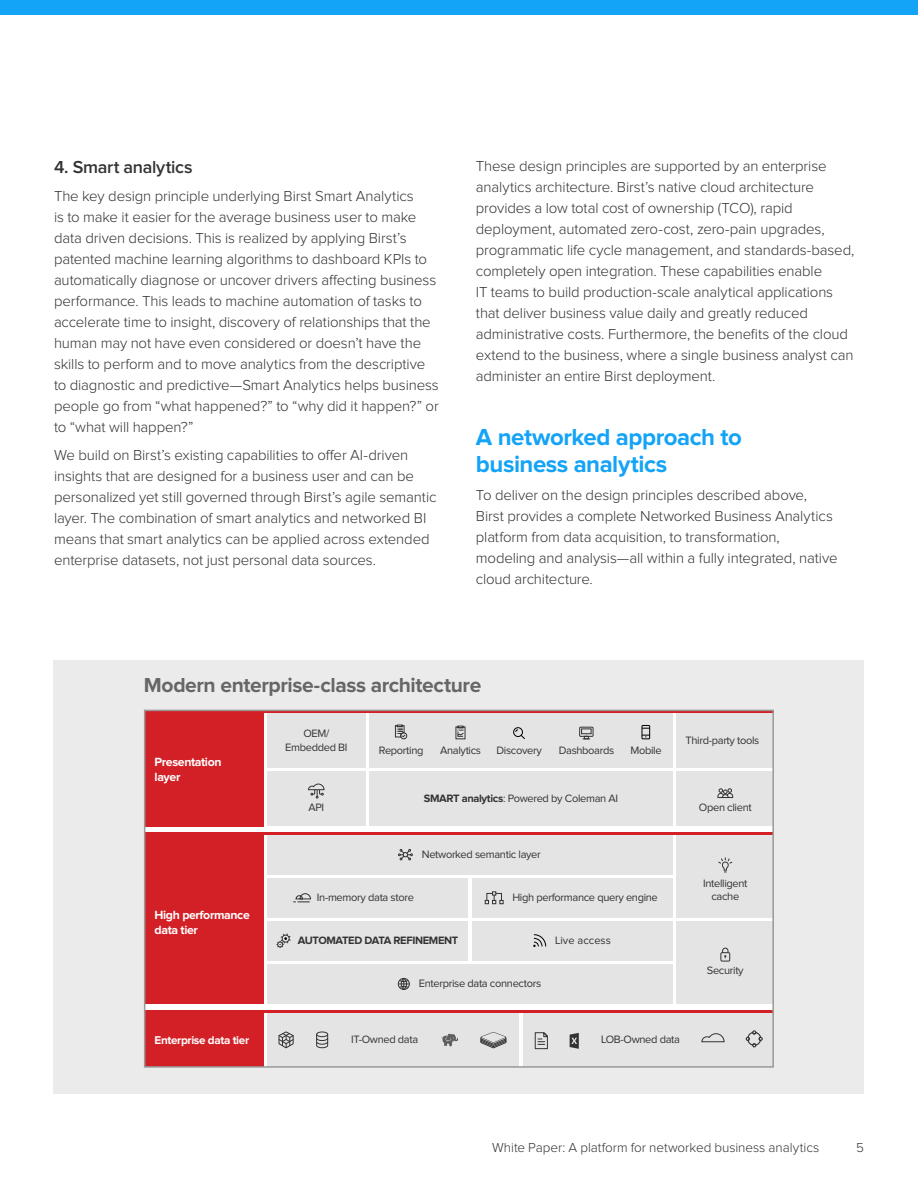
<style>
.page{position:relative;width:918px;height:1188px;background:#fff}
.page>*{position:absolute;margin:0;border:0;box-sizing:border-box;transform-origin:0 0}
.Body_Subheads{font:700 24px/27px "Proxima Nova";letter-spacing:-.02em;color:#13a3f7}
.C-Head{font:700 21px "Proxima Nova";letter-spacing:-.02em;color:#666}
.C-Head-2{font:600 18px "Proxima Nova";letter-spacing:-.015em;color:#333}
.Body{font:300 15px/21px "Proxima Nova";letter-spacing:-.01em;color:#333}
.t1{font:300 13.5px "Proxima Nova";letter-spacing:-.005em;color:#333}
.t2{font:700 12.3px/14.7px "Proxima Nova";letter-spacing:-.03em;color:#fff}
.t3{font:700 11.7px "Proxima Nova";letter-spacing:-.03em;color:#fff}
.t4{font:11.1px/13.4px "Proxima Nova";letter-spacing:-.03em;color:#333;text-align:center}
.t5{font:700 11.1px "Proxima Nova";letter-spacing:-.03em;color:#333}
.t6{font:11.1px "Proxima Nova";color:#333}
.s1{font-weight:700}
</style>
<div class="page">
<div style="left:0;top:0;width:918px;height:14px;background:#13a3f7"></div>
<div style="left:54px;top:660px;width:810px;height:434px;background:#ebebeb"></div>
<div style="left:145px;top:710px;width:628px;height:357px;background:#fff"></div>
<div style="left:676px;top:835px;width:97px;height:83px;background:#e4e4e4"></div>
<svg style="left:718px;top:857px;width:15px;height:16px"></svg>
<div style="left:676px;top:713px;width:97px;height:55px;background:#e4e4e4"></div>
<div style="left:369px;top:771px;width:304px;height:55px;background:#e4e4e4"></div>
<div style="left:267px;top:713px;width:98px;height:55px;background:#e4e4e4"></div>
<div style="left:267px;top:771px;width:98px;height:55px;background:#e4e4e4"></div>
<svg style="left:308px;top:783px;width:17px;height:16px"></svg>
<div style="left:676px;top:771px;width:97px;height:55px;background:#e4e4e4"></div>
<svg style="left:717px;top:788px;width:17px;height:10px"></svg>
<div style="left:145px;top:835px;width:119px;height:169px;background:#d32027"></div>
<div style="left:267px;top:835px;width:405px;height:39px;background:#e4e4e4"></div>
<svg style="left:398px;top:849px;width:15px;height:11px"></svg>
<div style="left:267px;top:878px;width:201px;height:40px;background:#e4e4e4"></div>
<svg style="left:293px;top:893px;width:18px;height:9px"></svg>
<div style="left:267px;top:964px;width:405px;height:40px;background:#e4e4e4"></div>
<div style="left:398px;top:978px;width:12px;height:12px;border:1px solid #333;border-radius:50%"></div>
<svg style="left:398px;top:977px;width:11px;height:13px"></svg>
<div style="left:267px;top:921px;width:201px;height:40px;background:#e4e4e4"></div>
<svg style="left:276px;top:933px;width:15px;height:15px"></svg>
<div style="left:472px;top:878px;width:200px;height:40px;background:#e4e4e4"></div>
<svg style="left:485px;top:891px;width:19px;height:13px"></svg>
<div style="left:267px;top:1012px;width:251px;height:55px;background:#e4e4e4"></div>
<div style="left:523px;top:1012px;width:250px;height:55px;background:#e4e4e4"></div>
<div style="left:676px;top:921px;width:97px;height:83px;background:#e4e4e4"></div>
<div style="left:720px;top:952px;width:10px;height:10px;border:1px solid #333"></div>
<svg style="left:722px;top:947px;width:7px;height:11px"></svg>
<div style="left:145px;top:713px;width:119px;height:113px;background:#d32027"></div>
<div style="left:145px;top:1012px;width:119px;height:55px;background:#d32027"></div>
<hr style="left:145px;top:1010px;width:628px;height:2px;background:#d32027">
<hr style="left:145px;top:832px;width:628px;height:3px;background:#d32027">
<div style="left:369px;top:713px;width:304px;height:55px;background:#e4e4e4"></div>
<svg style="left:395px;top:725px;width:13px;height:15px"></svg>
<svg style="left:455px;top:726px;width:11px;height:14px"></svg>
<div style="left:579px;top:727px;width:14px;height:10px;border:1px solid #333"></div>
<svg style="left:583px;top:735px;width:7px;height:4px"></svg>
<div style="left:581px;top:728px;width:11px;height:6px;border:1px solid #333"></div>
<div style="left:642px;top:725px;width:8px;height:14px;border:1px solid #000"></div>
<svg style="left:642px;top:735px;width:8px;height:2px"></svg>
<div style="left:513px;top:727px;width:10px;height:10px;border:1px solid #000;border-radius:50%"></div>
<svg style="left:515px;top:729px;width:10px;height:10px"></svg>
<div style="left:472px;top:921px;width:200px;height:40px;background:#e4e4e4"></div>
<svg style="left:533px;top:934px;width:14px;height:13px"></svg>
<img style="left:441px;top:1033px;width:16px;height:14px">
<svg style="left:278px;top:1031px;width:16px;height:17px"></svg>
<svg style="left:480px;top:1032px;width:26px;height:16px"></svg>
<svg style="left:316px;top:1031px;width:12px;height:17px"></svg>
<svg style="left:534px;top:1032px;width:14px;height:18px"></svg>
<svg style="left:570px;top:1033px;width:9px;height:16px"></svg>
<svg style="left:701px;top:1033px;width:24px;height:10px"></svg>
<svg style="left:745px;top:1030px;width:18px;height:18px"></svg>
<div style="left:144px;top:710px;width:630px;height:358px;border:2px solid #999"></div>
<p class="C-Head-2" style="left:54px;top:159px;width:140px">4. Smart analytics</p>
<p class="Body" style="left:54px;top:186px;width:386px">The key design principle underlying Birst Smart Analytics<br>is to make it easier for the average business user to make data driven decisions. This is realized by applying Birst’s patented machine learning algorithms to dashboard KPIs to automatically diagnose or uncover drivers affecting business performance. This leads to machine automation of tasks to accelerate time to insight, discovery of relationships that the human may not have even considered or doesn’t have the skills to perform and to move analytics from the descriptive to diagnostic and predictive—Smart Analytics helps business people go from “what happened?” to “why did it happen?” or to “what will happen?”</p>
<p class="Body" style="left:54px;top:446px;width:384px">We build on Birst’s existing capabilities to offer AI-driven insights that are designed for a business user and can be personalized yet still governed through Birst’s agile semantic layer. The combination of smart analytics and networked BI means that smart analytics can be applied across extended enterprise datasets, not just personal data sources.</p>
<p class="Body" style="left:476px;top:156px;width:380px">These design principles are supported by an enterprise analytics architecture. Birst’s native cloud architecture provides a low total cost of ownership (TCO), rapid deployment, automated zero-cost, zero-pain upgrades, programmatic life cycle management, and standards-based, completely open integration. These capabilities enable<br>IT teams to build production-scale analytical applications that deliver business value daily and greatly reduced administrative costs. Furthermore, the benefits of the cloud extend to the business, where a single business analyst can administer an entire Birst deployment.</p>
<p class="Body_Subheads" style="left:476px;top:425px;width:268px">A networked approach to business analytics</p>
<p class="Body" style="left:476px;top:485px;width:363px">To deliver on the design principles described above, Birst provides a complete Networked Business Analytics platform from data acquisition, to transformation, modeling and analysis—all within a fully integrated, native cloud architecture.</p>
<p class="C-Head" style="left:144px;top:675px;width:339px">Modern enterprise-class architecture</p>
<p class="t2" style="left:155px;top:755px;width:68px">Presentation layer</p>
<p class="t4" style="left:285px;top:727px;width:64px">OEM/<br>Embedded BI</p>
<p class="t4" style="left:379px;top:744px;width:46px">Reporting</p>
<p class="t4" style="left:440px;top:744px;width:42px">Analytics</p>
<p class="t4" style="left:497px;top:744px;width:47px">Discovery</p>
<p class="t4" style="left:559px;top:744px;width:57px">Dashboards</p>
<p class="t4" style="left:630px;top:744px;width:33px">Mobile</p>
<p class="t4" style="left:686px;top:734px;width:75px">Third-party tools</p>
<p class="t2" style="left:155px;top:908px;width:97px">High performance data tier</p>
<p class="t3" style="left:155px;top:1034px;width:96px">Enterprise data tier</p>
<p class="t4" style="left:424px;top:792px;width:196px"><span class="s1">SMART analytics</span>: Powered by Coleman AI</p>
<p class="t4" style="left:309px;top:801px;width:17px">API</p>
<p class="t4" style="left:699px;top:801px;width:54px">Open client</p>
<p class="t4" style="left:422px;top:848px;width:120px">Networked semantic layer</p>
<p class="t4" style="left:317px;top:891px;width:98px">In-memory data store</p>
<p class="t4" style="left:703px;top:877px;width:46px">Intelligent cache</p>
<p class="t4" style="left:512px;top:891px;width:147px">High performance query engine</p>
<p class="t5" style="left:298px;top:936px;width:162px">AUTOMATED DATA REFINEMENT</p>
<p class="t4" style="left:419px;top:978px;width:124px">Enterprise data connectors</p>
<p class="t6" style="left:555px;top:936px;width:57px">Live access</p>
<p class="t4" style="left:351px;top:1033px;width:69px">IT-Owned data</p>
<p class="t4" style="left:601px;top:1033px;width:81px">LOB-Owned data</p>
<p class="t4" style="left:707px;top:964px;width:38px">Security</p>
<p class="t1" style="left:492px;top:1141px;width:329px">White Paper: A platform for networked business analytics</p>
<p class="t1" style="left:856px;top:1141px;width:9px">5</p>
</div>
